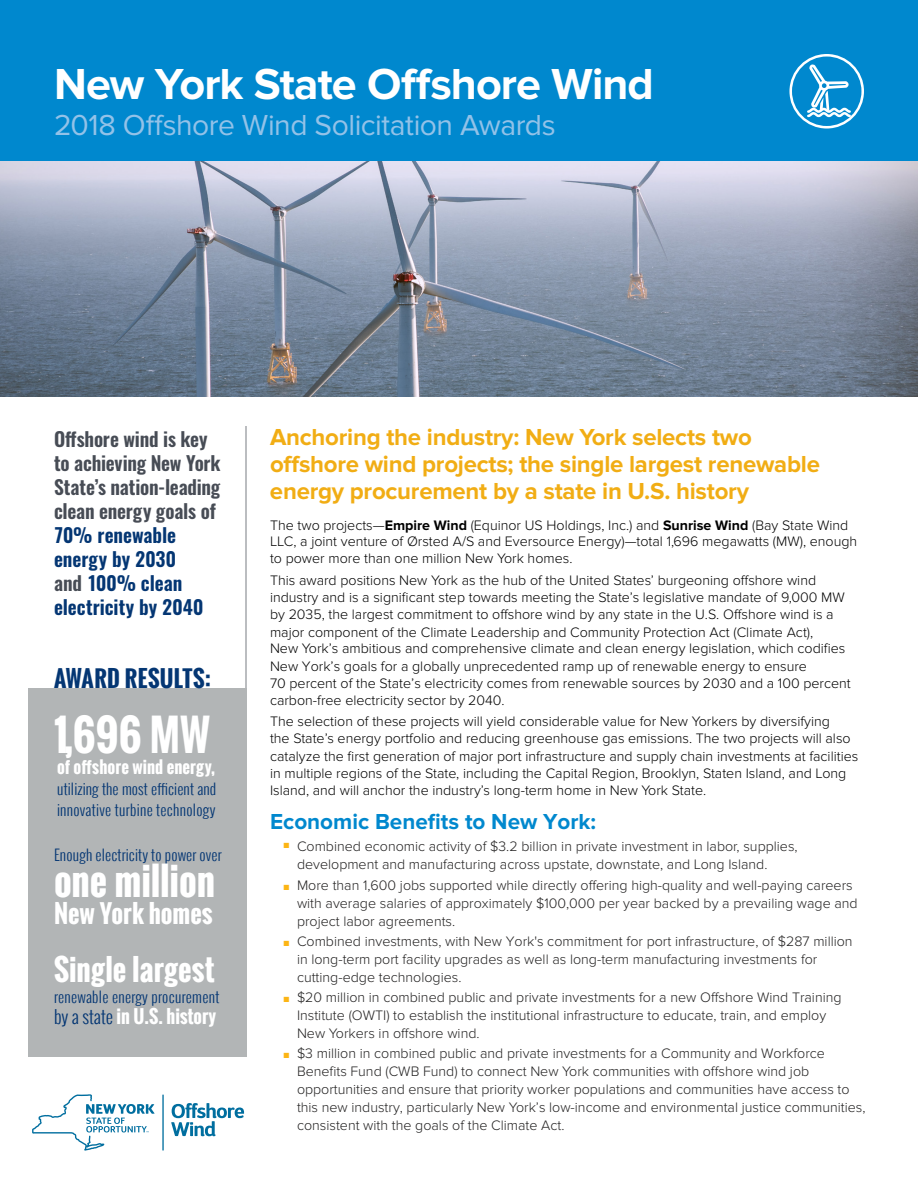
<style>
.page{position:relative;width:918px;height:1188px;background:#fff}
.page>*{position:absolute;margin:0;border:0;box-sizing:border-box;transform-origin:0 0}
.t1{font:700 45px "Proxima Nova";letter-spacing:-.02em;color:#fff}
.body_copy{font:700 42px "Oswald";color:#fff}
.body_copy-2{font:700 37.5px "Oswald";letter-spacing:-.005em;color:#fff}
.t2{font:30px "Proxima Nova";letter-spacing:-.015em;color:#93c2e8}
.body_copy-3{font:700 29.25px "Oswald";letter-spacing:.005em;color:#fff}
.body_copy-4{font:700 24.75px "Oswald";color:#fff}
.Sub_1_-_Match_Header{font:700 24px/27px "Proxima Nova";letter-spacing:-.01em;color:#f1ad14}
.Sub_1_-_Match_Header-2{font:700 22.5px "Proxima Nova";color:#0088ce}
.Program_Area{font:700 22.5px "Oswald";letter-spacing:.02em;color:#043673}
.Left_Nav_2{font:600 19.5px/24px "Oswald";letter-spacing:-.005em;color:#474c55}
.body_copy-5{font:700 18px "Oswald";color:#fff}
.body_copy-6{font:700 16.5px "Oswald";letter-spacing:.005em;color:#fff}
.body_copy-7{font:300 15px/21px "Oswald";letter-spacing:.01em;color:#043673}
.Sub_1_-_Match_Header-3{font:300 14.25px/17.1px "Proxima Nova";color:#000}
.t3{font:300 14.25px/18px "Proxima Nova";color:#222121}
.s1{color:#043673}
.s2{font-weight:300;color:#043673}
.s3{font-weight:700}
.s4{font-weight:400;font-size:9px;color:#fcb515}
</style>
<div class="page">
<img style="left:0;top:160px;width:918px;height:236px">
<div style="left:0;top:0;width:918px;height:160px;background:#0088ce"></div>
<svg style="left:789px;top:54px;width:75px;height:75px"></svg>
<hr style="left:246px;top:426px;width:1px;height:589px;background:#797d82">
<div style="left:28px;top:688px;width:218px;height:368px;background:#b2b5b6"></div>
<hr style="left:162px;top:1095px;width:2px;height:56px;background:#006e9f">
<svg style="left:32px;top:1094px;width:123px;height:57px"></svg>
<svg style="left:171px;top:1103px;width:73px;height:33px"></svg>
<p class="t1" style="left:54px;top:58px;width:601px">New York State Offshore Wind</p>
<p class="t2" style="left:54px;top:108px;width:503px">2018 Offshore Wind Solicitation Awards</p>
<p class="Left_Nav_2" style="left:54px;top:428px;width:168px">Offshore wind is key to achieving New York<br>State’s nation-leading clean energy goals of<br><span class="s1">70% renewable energy by 2030<br></span>and <span class="s1">100% clean electricity by 2040</span></p>
<p class="Program_Area" style="left:54px;top:662px;width:158px">AWARD RESULTS:</p>
<p class="body_copy" style="left:54px;top:703px;width:158px">1,696 MW</p>
<p class="body_copy-6" style="left:57px;top:754px;width:160px">of offshore wind energy,</p>
<p class="body_copy-7" style="left:57px;top:778px;width:161px">utilizing the most efficient and innovative turbine technology</p>
<p class="body_copy-7" style="left:54px;top:844px;width:169px">Enough electricity to power over</p>
<p class="body_copy-2" style="left:54px;top:852px;width:163px">one million</p>
<p class="body_copy-4" style="left:54px;top:894px;width:160px">New York homes</p>
<p class="body_copy-3" style="left:54px;top:948px;width:162px">Single largest</p>
<p class="body_copy-7" style="left:54px;top:986px;width:167px">renewable energy procurement</p>
<p class="body_copy-5" style="left:54px;top:1003px;width:164px"><span class="s2">by a state</span> in U.S. history</p>
<p class="Sub_1_-_Match_Header" style="left:270px;top:424px;width:552px">Anchoring the industry: New York selects two offshore wind projects; the single largest renewable energy procurement by a state in U.S. history</p>
<p class="Sub_1_-_Match_Header-3" style="left:270px;top:517px;width:589px">The two projects—<span class="s3">Empire Wind</span> (Equinor US Holdings, Inc.) and <span class="s3">Sunrise Wind</span> (Bay State Wind<br>LLC, a joint venture of Ørsted A/S and Eversource Energy)—total 1,696 megawatts (MW), enough to power more than one million New York homes.</p>
<p class="Sub_1_-_Match_Header-3" style="left:270px;top:572px;width:576px">This award positions New York as the hub of the United States’ burgeoning offshore wind industry and is a significant step towards meeting the State’s legislative mandate of 9,000 MW by 2035, the largest commitment to offshore wind by any state in the U.S. Offshore wind is a major component of the Climate Leadership and Community Protection Act (Climate Act),</p>
<p class="Sub_1_-_Match_Header-3" style="left:270px;top:640px;width:577px;line-height:17.9px">New York’s ambitious and comprehensive climate and clean energy legislation, which codifies<br>New York’s goals for a globally unprecedented ramp up of renewable energy to ensure</p>
<p class="Sub_1_-_Match_Header-3" style="left:270px;top:675px;width:582px">70 percent of the State’s electricity comes from renewable sources by 2030 and a 100 percent carbon-free electricity sector by 2040.</p>
<p class="Sub_1_-_Match_Header-3" style="left:270px;top:713px;width:590px">The selection of these projects will yield considerable value for New Yorkers by diversifying<br>the State’s energy portfolio and reducing greenhouse gas emissions. The two projects will also catalyze the first generation of major port infrastructure and supply chain investments at facilities in multiple regions of the State, including the Capital Region, Brooklyn, Staten Island, and Long Island, and will anchor the industry’s long-term home in New York State.</p>
<p class="Sub_1_-_Match_Header-2" style="left:270px;top:809px;width:328px">Economic Benefits to New York:</p>
<p class="t3" style="left:297px;top:837px;width:502px;text-indent:-14px"><sup>■</sup> Combined economic activity of $3.2 billion in private investment in labor, supplies, development and manufacturing across upstate, downstate, and Long Island.</p>
<p class="t3" style="left:297px;top:876px;width:562px;text-indent:-14px"><span class="s4">■</span> More than 1,600 jobs supported while directly offering high-quality and well-paying careers with average salaries of approximately $100,000 per year backed by a prevailing wage and project labor agreements.</p>
<p class="t3" style="left:297px;top:932px;width:557px;text-indent:-14px"><span class="s4">■</span> Combined investments, with New York's commitment for port infrastructure, of $287 million in long-term port facility upgrades as well as long-term manufacturing investments for cutting-edge technologies.</p>
<p class="t3" style="left:297px;top:988px;width:546px;text-indent:-14px"><span class="s4">■</span> $20 million in combined public and private investments for a new Offshore Wind Training<br>Institute (OWTI) to establish the institutional infrastructure to educate, train, and employ<br>New Yorkers in offshore wind.</p>
<p class="t3" style="left:297px;top:1045px;width:570px;text-indent:-14px"><span class="s4">■</span> $3 million in combined public and private investments for a Community and Workforce Benefits Fund (CWB Fund) to connect New York communities with offshore wind job opportunities and ensure that priority worker populations and communities have access to this new industry, particularly New York’s low-income and environmental justice communities, consistent with the goals of the Climate Act.</p>
</div>
